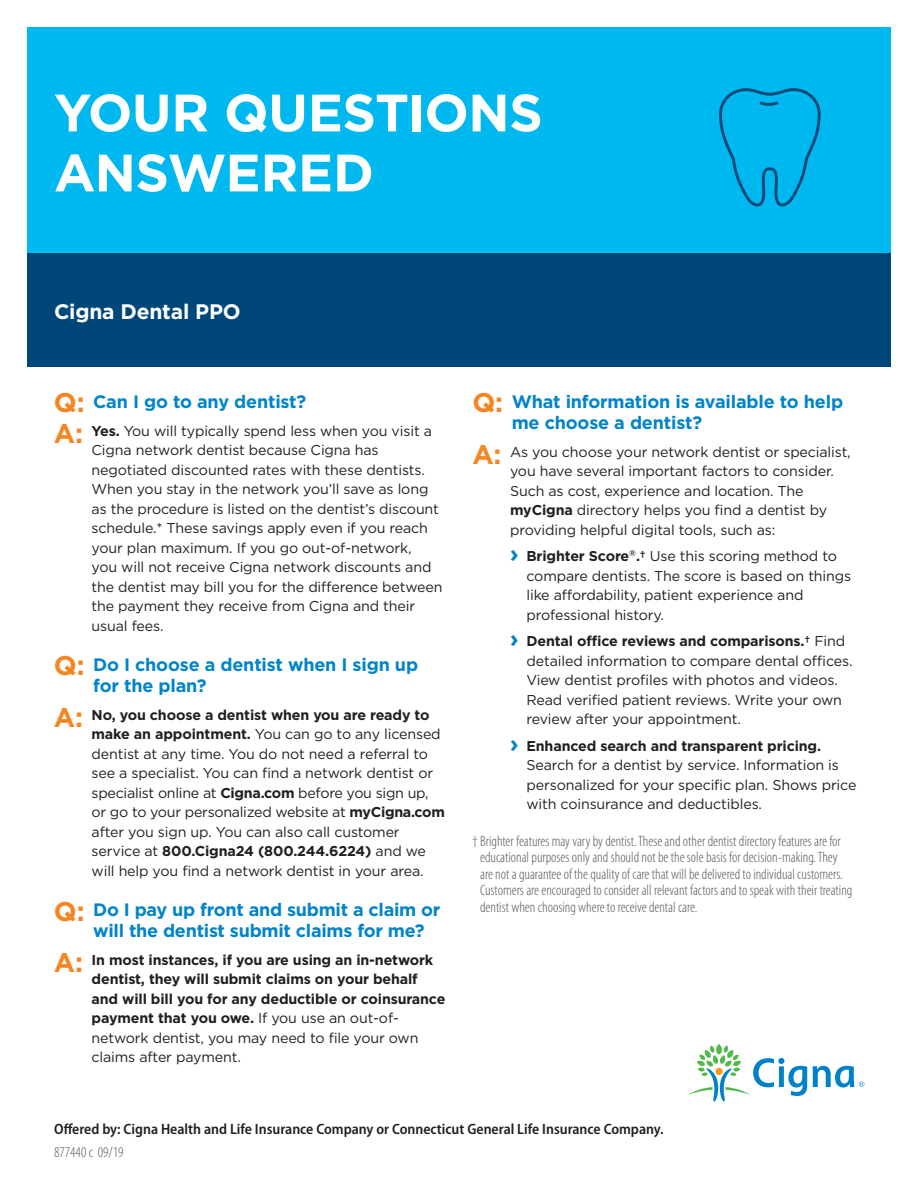
<style>
.page{position:relative;width:918px;height:1188px;background:#fff}
.page>*{position:absolute;margin:0;border:0;box-sizing:border-box;transform-origin:0 0}
.Small_headline_bold{font:700 52.5px/60px "Gotham";letter-spacing:-.01em;color:#fff}
.Subheadline_bold_14{font:700 21px "Gotham";letter-spacing:-.01em;color:#fff}
.Subhead_body_bold_12{font:700 18px/21px "Gotham";letter-spacing:-.01em;color:#0084ca}
.Legal_copy_Cat{font:300 condensed 15px/16.5px "Myriad Pro";color:#57585a}
.Offered_by_legal{font:600 semi-condensed 15px "Myriad Pro";color:#231f20}
.Body_copy__book_9_5{font:14.25px/19.5px "Gotham";letter-spacing:-.01em;color:#231f20}
.Body_copy__book_9_5-2{font:700 14.25px/19.5px "Gotham";letter-spacing:-.01em;color:#231f20}
.s1{font-size:27px;color:#f58520}
.s2{font-weight:700;font-size:27px;color:#f58520}
.s3{font-weight:700}
.s4{font-weight:400}
.s5{font-weight:700;font-size:24px;color:#0084ca}
</style>
<div class="page">
<div style="left:27px;top:27px;width:864px;height:333px;background:#00b8f0"></div>
<div style="left:27px;top:254px;width:864px;height:113px;background:#004779"></div>
<svg style="left:719px;top:88px;width:102px;height:119px"></svg>
<svg style="left:688px;top:1044px;width:176px;height:58px"></svg>
<p class="Small_headline_bold" style="left:54px;top:81px;width:490px">YOUR QUESTIONS<br>ANSWERED</p>
<p class="Subheadline_bold_14" style="left:54px;top:299px;width:188px">Cigna Dental PPO</p>
<p class="Subhead_body_bold_12" style="left:54px;top:390px;width:254px"><span class="s1">Q:</span> Can I go to any dentist?</p>
<p class="Body_copy__book_9_5" style="left:92px;top:420px;width:352px;text-indent:-38px"><span class="s2">A:</span> <span class="s3">Yes.</span> You will typically spend less when you visit a Cigna network dentist because Cigna has negotiated discounted rates with these dentists.<br>When you stay in the network you’ll save as long as the procedure is listed on the dentist’s discount schedule.* These savings apply even if you reach your plan maximum. If you go out-of-network,<br>you will not receive Cigna network discounts and the dentist may bill you for the difference between the payment they receive from Cigna and their usual fees.</p>
<p class="Subhead_body_bold_12" style="left:93px;top:654px;width:326px;text-indent:-39px"><span class="s1">Q:</span> Do I choose a dentist when I sign up for the plan?</p>
<p class="Body_copy__book_9_5" style="left:92px;top:705px;width:355px;text-indent:-38px"><span class="s2">A:</span> <span class="s3">No, you choose a dentist when you are ready to make an appointment.</span> You can go to any licensed dentist at any time. You do not need a referral to see a specialist. You can find a network dentist or specialist online at <span class="s3">Cigna.com</span> before you sign up, or go to your personalized website at <span class="s3">myCigna.com </span>after you sign up. You can also call customer service at <span class="s3">800.Cigna24 (800.244.6224)</span> and we will help you find a network dentist in your area.</p>
<p class="Subhead_body_bold_12" style="left:93px;top:899px;width:349px;text-indent:-39px"><span class="s1">Q:</span> Do I pay up front and submit a claim or will the dentist submit claims for me?</p>
<p class="Body_copy__book_9_5-2" style="left:92px;top:950px;width:355px;text-indent:-38px"><span class="s1">A:</span> In most instances, if you are using an in-network dentist, they will submit claims on your behalf and will bill you for any deductible or coinsurance payment that you owe. <span class="s4">If you use an out-of&shy;network dentist, you may need to file your own claims after payment.</span></p>
<p class="Subhead_body_bold_12" style="left:512px;top:390px;width:333px;text-indent:-39px"><span class="s1">Q:</span> What information is available to help me choose a dentist?</p>
<p class="Body_copy__book_9_5" style="left:510px;top:441px;width:342px;text-indent:-38px"><span class="s2">A:</span> As you choose your network dentist or specialist, you have several important factors to consider.<br>Such as cost, experience and location. The <span class="s3">myCigna</span> directory helps you find a dentist by providing helpful digital tools, such as:</p>
<p class="Body_copy__book_9_5" style="left:526px;top:546px;width:326px;text-indent:-17px"><span class="s5">›</span> <span class="s3">Brighter Score</span><sup>®</sup><span class="s3">.†</span> Use this scoring method to compare dentists. The score is based on things like affordability, patient experience and professional history.</p>
<p class="Body_copy__book_9_5" style="left:526px;top:631px;width:328px;text-indent:-17px"><span class="s5">›</span> <span class="s3">Dental office reviews and comparisons.†</span> Find detailed information to compare dental offices.<br>View dentist profiles with photos and videos.<br>Read verified patient reviews. Write your own review after your appointment.</p>
<p class="Body_copy__book_9_5" style="left:526px;top:735px;width:331px;text-indent:-17px"><span class="s5">›</span> <span class="s3">Enhanced search and transparent pricing.<br></span>Search for a dentist by service. Information is personalized for your specific plan. Shows price with coinsurance and deductibles.</p>
<p class="Legal_copy_Cat" style="left:480px;top:833px;width:374px;text-indent:-8px">† Brighter features may vary by dentist. These and other dentist directory features are for educational purposes only and should not be the sole basis for decision-making. They are not a guarantee of the quality of care that will be delivered to individual customers.<br>Customers are encouraged to consider all relevant factors and to speak with their treating dentist when choosing where to receive dental care.</p>
<p class="Offered_by_legal" style="left:54px;top:1121px;width:611px">Offered by: Cigna Health and Life Insurance Company or Connecticut General Life Insurance Company.</p>
<p class="Legal_copy_Cat" style="left:54px;top:1145px;width:71px">877440 c 09/19</p>
</div>
